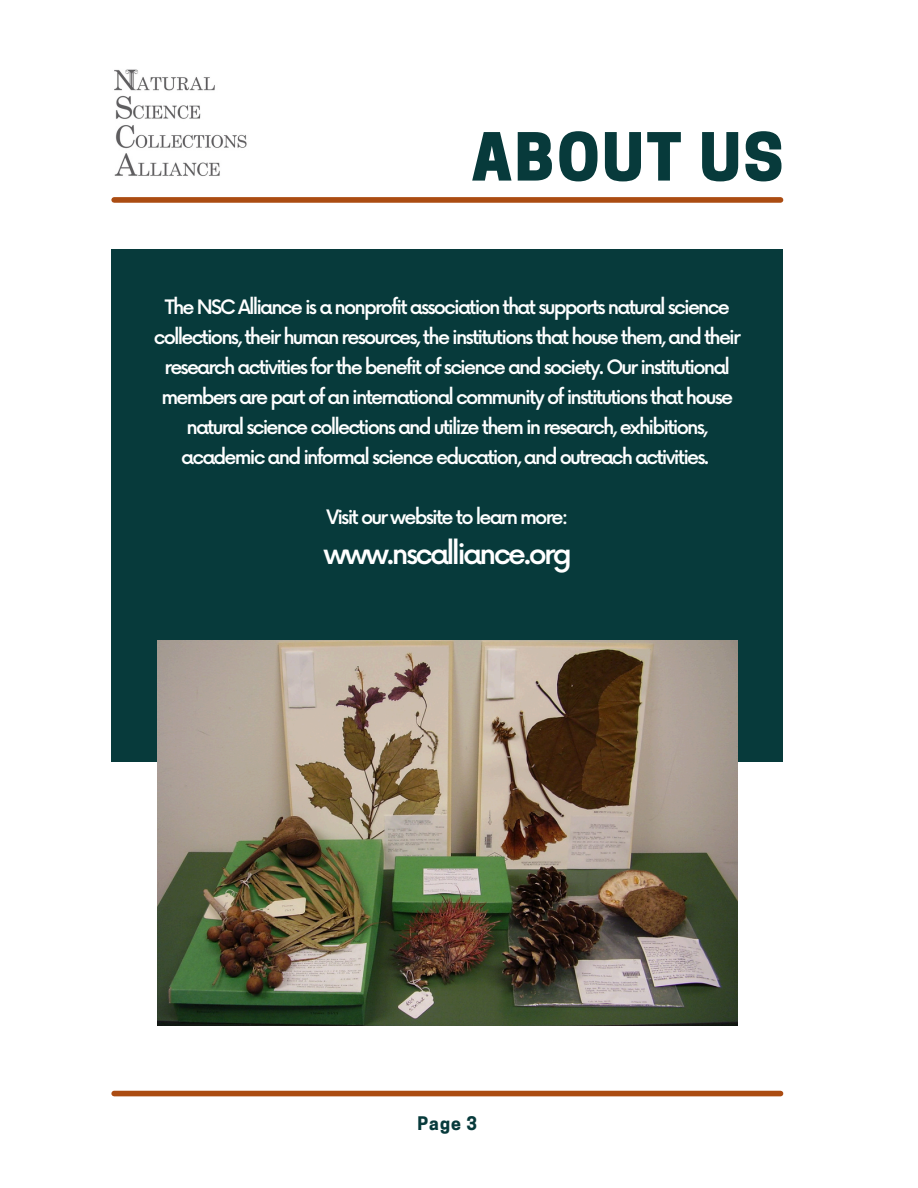
<style>
.page{position:relative;width:918px;height:1188px;background:#fff}
.page>*{position:absolute;margin:0;border:0;box-sizing:border-box;transform-origin:0 0}
.t1{font:800 62.25px "Cooper Hewitt";letter-spacing:.04em;color:#073a3b}
.t2{font:500 28.65px "Now";letter-spacing:-.095em;color:#fff}
.t3{font:500 19.35px/29.8px "Now";letter-spacing:-.095em;color:#fff;text-align:center}
.t4{font:700 17.55px "Cooper Hewitt";color:#073a3b}
</style>
<div class="page">
<div style="left:111px;top:249px;width:672px;height:513px;background:#073a3b"></div>
<img style="left:157px;top:641px;width:581px;height:384px">
<div style="left:114px;top:197px;width:667px;height:6px;background:#ab4c12"></div>
<img style="left:114px;top:69px;width:133px;height:107px">
<div style="left:114px;top:1091px;width:667px;height:5px;background:#ab4c12"></div>
<p class="t1" style="left:472px;top:134px;width:313px">ABOUT US</p>
<p class="t3" style="left:154px;top:293px;width:589px">The NSC Alliance is a nonprofit association that supports natural science collections, their human resources, the institutions that house them, and their research activities for the benefit of science and society. Our institutional members are part of an international community of institutions that house natural science collections and utilize them in research, exhibitions, academic and informal science education, and outreach activities.</p>
<h1 class="t3" style="left:326px;top:503px;width:243px">Visit our website to learn more:</h1>
<p class="t2" style="left:324px;top:538px;width:250px">www.nscalliance.org</p>
<p class="t4" style="left:418px;top:1116px;width:61px">Page 3</p>
</div>
